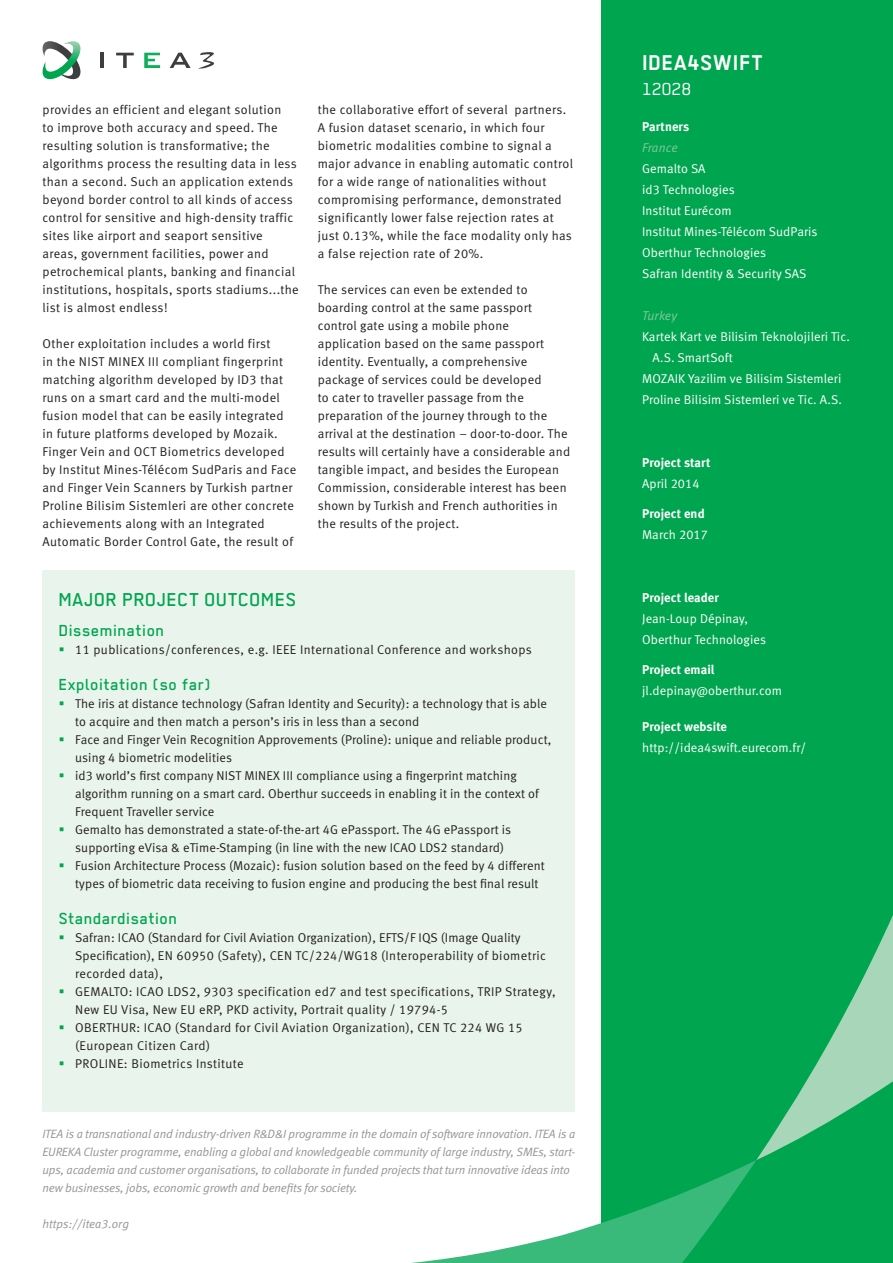
<style>
.page{position:relative;width:893px;height:1263px;background:#fff}
.page>*{position:absolute;margin:0;border:0;box-sizing:border-box;transform-origin:0 0}
.body{font:700 24px "Regular";letter-spacing:.01em;color:#fff}
.header-1{font:500 21px "Regular";letter-spacing:.01em;color:#00a54f}
.body-2{font:19.5px "Regular";letter-spacing:.01em;color:#fff}
.header-1-2{font:500 18px "Regular";letter-spacing:.03em;color:#00a54f}
.body-3{font:12.75px/18px "Meta Normal LF";letter-spacing:.02em;color:#231f20}
.body-4{font:12.75px/21px "Meta Normal LF";letter-spacing:.01em;color:#fff}
.body-5{font:12.75px "Meta Bold LF";letter-spacing:.01em;color:#fff}
.body-6{font:italic 12.75px "Meta Normal LF";letter-spacing:.005em;color:#80ca9c}
.body-7{font:italic 12px/18px "Meta Normal LF";letter-spacing:-.01em;color:#939598}
</style>
<div class="page">
<div style="left:602px;top:0;width:291px;height:1263px;background:#00a54f"></div>
<svg style="left:756px;top:915px;width:137px;height:245px"></svg>
<svg style="left:411px;top:1160px;width:345px;height:103px"></svg>
<div style="left:43px;top:570px;width:532px;height:541px;background:#e9f5ec"></div>
<svg style="left:42px;top:41px;width:39px;height:39px"></svg>
<hr style="left:101px;top:53px;width:3px;height:15px;background:#3e3e3f">
<svg style="left:116px;top:53px;width:18px;height:15px"></svg>
<svg style="left:170px;top:53px;width:21px;height:15px"></svg>
<svg style="left:144px;top:53px;width:16px;height:15px"></svg>
<svg style="left:199px;top:52px;width:15px;height:17px"></svg>
<p class="body-3" style="left:43px;top:100px;width:258px">provides an efficient and elegant solution<br>to improve both accuracy and speed. The resulting solution is transformative; the algorithms process the resulting data in less than a second. Such an application extends beyond border control to all kinds of access control for sensitive and high-density traffic sites like airport and seaport sensitive areas, government facilities, power and petrochemical plants, banking and financial institutions, hospitals, sports stadiums...the list is almost endless!</p>
<p class="body-3" style="left:43px;top:334px;width:255px">Other exploitation includes a world first<br>in the NIST MINEX III compliant fingerprint matching algorithm developed by ID3 that runs on a smart card and the multi-model fusion model that can be easily integrated in future platforms developed by Mozaik.<br>Finger Vein and OCT Biometrics developed by Institut Mines-Télécom SudParis and Face and Finger Vein Scanners by Turkish partner Proline Bilisim Sistemleri are other concrete achievements along with an Integrated Automatic Border Control Gate, the result of</p>
<p class="header-1" style="left:59px;top:588px;width:240px">MAJOR PROJECT OUTCOMES</p>
<p class="body-3" style="left:318px;top:100px;width:257px">the collaborative effort of several partners.<br>A fusion dataset scenario, in which four biometric modalities combine to signal a major advance in enabling automatic control for a wide range of nationalities without compromising performance, demonstrated significantly lower false rejection rates at just 0.13%, while the face modality only has a false rejection rate of 20%.</p>
<p class="body-3" style="left:318px;top:280px;width:254px">The services can even be extended to boarding control at the same passport control gate using a mobile phone application based on the same passport identity. Eventually, a comprehensive package of services could be developed<br>to cater to traveller passage from the preparation of the journey through to the arrival at the destination – door-to-door. The results will certainly have a considerable and tangible impact, and besides the European Commission, considerable interest has been shown by Turkish and French authorities in the results of the project.</p>
<p class="header-1-2" style="left:59px;top:620px;width:107px">Dissemination</p>
<p class="body-3" style="left:75px;top:640px;width:458px">11 publications/conferences, e.g. IEEE International Conference and workshops</p>
<p class="header-1-2" style="left:59px;top:674px;width:154px">Exploitation (so far)</p>
<p class="body-3" style="left:75px;top:694px;width:473px">The iris at distance technology (Safran Identity and Security): a technology that is able to acquire and then match a person’s iris in less than a second</p>
<p class="body-3" style="left:75px;top:730px;width:478px">Face and Finger Vein Recognition Approvements (Proline): unique and reliable product, using 4 biometric modelities</p>
<p class="body-3" style="left:75px;top:766px;width:465px">id3 world’s first company NIST MINEX III compliance using a fingerprint matching algorithm running on a smart card. Oberthur succeeds in enabling it in the context of<br>Frequent Traveller service</p>
<p class="body-3" style="left:75px;top:820px;width:437px">Gemalto has demonstrated a state-of-the-art 4G ePassport. The 4G ePassport is supporting eVisa &amp; eTime-Stamping (in line with the new ICAO LDS2 standard)</p>
<p class="body-3" style="left:75px;top:856px;width:471px">Fusion Architecture Process (Mozaic): fusion solution based on the feed by 4 different types of biometric data receiving to fusion engine and producing the best final result</p>
<p class="header-1-2" style="left:59px;top:908px;width:120px">Standardisation</p>
<p class="body-3" style="left:75px;top:928px;width:472px">Safran: ICAO (Standard for Civil Aviation Organization), EFTS/F IQS (Image Quality<br>Specification), EN 60950 (Safety), CEN TC/224/WG18 (Interoperability of biometric recorded data),</p>
<p class="body-3" style="left:75px;top:982px;width:482px">GEMALTO: ICAO LDS2, 9303 specification ed7 and test specifications, TRIP Strategy,<br>New EU Visa, New EU eRP, PKD activity, Portrait quality / 19794-5</p>
<p class="body-3" style="left:75px;top:1018px;width:449px">OBERTHUR: ICAO (Standard for Civil Aviation Organization), CEN TC 224 WG 15 (European Citizen Card)</p>
<p class="body-3" style="left:75px;top:1054px;width:170px">PROLINE: Biometrics Institute</p>
<p class="body-7" style="left:43px;top:1125px;width:534px">ITEA is a transnational and industry-driven R&amp;D&amp;I programme in the domain of software innovation. ITEA is a EUREKA Cluster programme, enabling a global and knowledgeable community of large industry, SMEs, start&shy;ups, academia and customer organisations, to collaborate in funded projects that turn innovative ideas into new businesses, jobs, economic growth and benefits for society.</p>
<p class="body-7" style="left:43px;top:1215px;width:88px">https://itea3.org</p>
<p class="body" style="left:642px;top:49px;width:123px">IDEA4SWIFT</p>
<p class="body-2" style="left:642px;top:79px;width:50px">12028</p>
<p class="body-5" style="left:642px;top:119px;width:49px">Partners</p>
<p class="body-6" style="left:642px;top:140px;width:37px">France</p>
<p class="body-4" style="left:642px;top:158px;width:65px">Gemalto SA</p>
<p class="body-4" style="left:642px;top:179px;width:94px">id3 Technologies</p>
<p class="body-4" style="left:642px;top:200px;width:91px">Institut Eurécom</p>
<p class="body-4" style="left:642px;top:221px;width:177px">Institut Mines-Télécom SudParis</p>
<p class="body-4" style="left:642px;top:242px;width:126px">Oberthur Technologies</p>
<p class="body-4" style="left:642px;top:263px;width:166px">Safran Identity &amp; Security SAS</p>
<p class="body-6" style="left:642px;top:308px;width:36px">Turkey</p>
<p class="body-4" style="left:653px;top:326px;width:199px;text-indent:-10px">Kartek Kart ve Bilisim Teknolojileri Tic.<br>A.S. SmartSoft</p>
<p class="body-4" style="left:642px;top:368px;width:201px">MOZAIK Yazilim ve Bilisim Sistemleri</p>
<p class="body-4" style="left:642px;top:389px;width:201px">Proline Bilisim Sistemleri ve Tic. A.S.</p>
<p class="body-5" style="left:642px;top:455px;width:70px">Project start</p>
<p class="body-4" style="left:642px;top:473px;width:59px">April 2014</p>
<p class="body-5" style="left:642px;top:506px;width:64px">Project end</p>
<p class="body-4" style="left:642px;top:524px;width:67px">March 2017</p>
<p class="body-5" style="left:642px;top:590px;width:78px">Project leader</p>
<p class="body-4" style="left:642px;top:608px;width:126px">Jean-Loup Dépinay,<br>Oberthur Technologies</p>
<p class="body-5" style="left:642px;top:662px;width:74px">Project email</p>
<p class="body-4" style="left:642px;top:680px;width:142px">jl.depinay@oberthur.com</p>
<p class="body-5" style="left:642px;top:719px;width:86px">Project website</p>
<p class="body-4" style="left:642px;top:737px;width:166px">http://idea4swift.eurecom.fr/</p>
</div>
